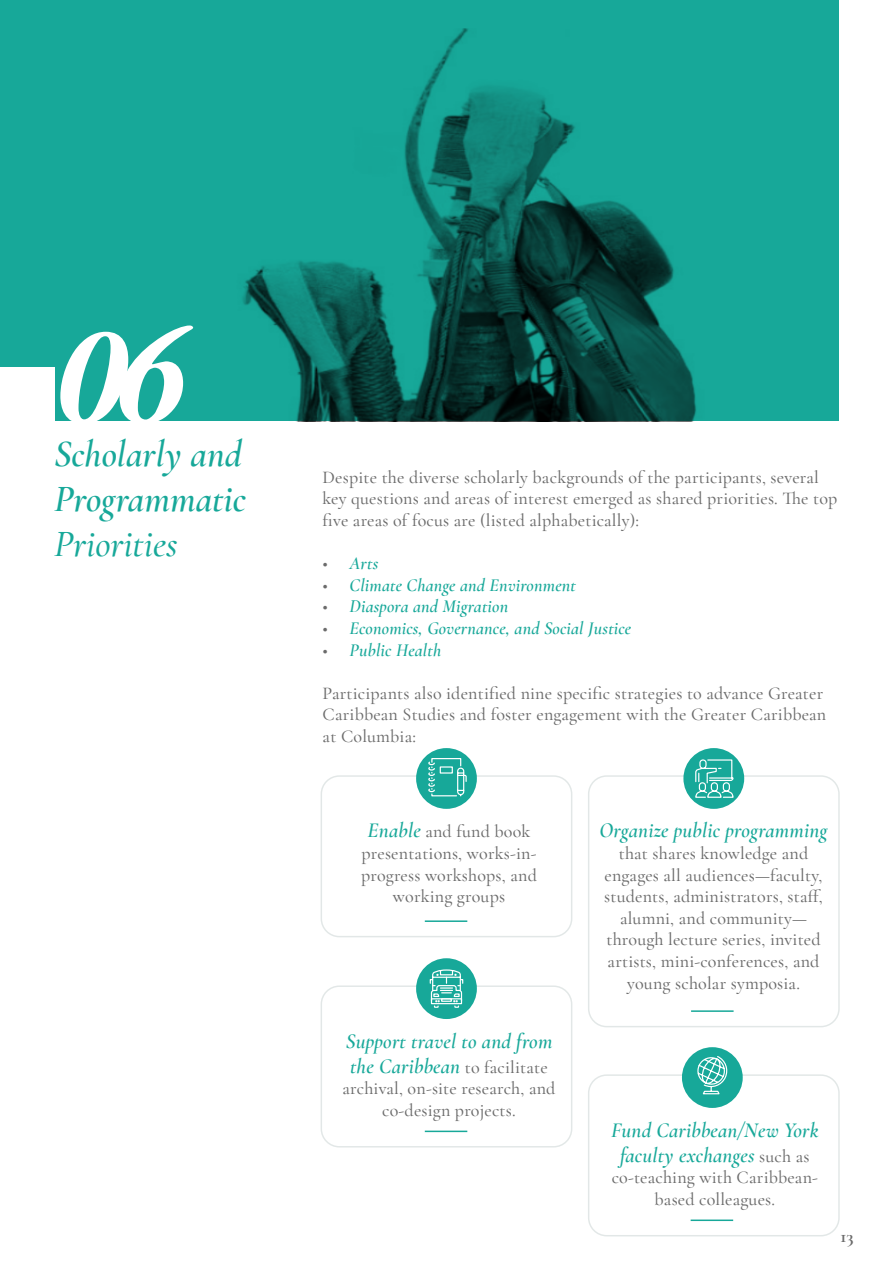
<style>
.page{position:relative;width:893px;height:1263px;background:#fff}
.page>*{position:absolute;margin:0;border:0;box-sizing:border-box;transform-origin:0 0}
.t1{font:italic 700 145.05px "Garamond Premr Pro";color:#fff}
.t2{font:italic 600 37.5px/45px "Cormorant Garamond";color:#17a899}
.t3{font:italic 500 37.5px "Cormorant Garamond";color:#17a899}
.t4{font:italic 600 21px/25.2px "Cormorant Garamond";letter-spacing:.01em;color:#17a899}
.t5{font:500 18px/21.6px "Cormorant Garamond";letter-spacing:.01em;color:#6b6b6b;text-align:center}
.t6{font:italic 600 18px "Cormorant Garamond";letter-spacing:.01em;color:#17a899}
.t7{font:700 18px "Cormorant Garamond";color:#6b6b6b}
.s1{font-weight:500;font-style:normal;color:#6b6b6b}
.s2{font-weight:600;font-style:italic;font-size:21px;color:#17a899}
.s3{font-weight:500;font-style:normal;font-size:18px;color:#6b6b6b}
</style>
<div class="page">
<div style="left:321px;top:775px;width:251px;height:162px;border:2px solid #8ca19f;border-radius:18px"></div>
<div style="left:321px;top:985px;width:251px;height:162px;border:2px solid #8ca19f;border-radius:18px"></div>
<div style="left:588px;top:1074px;width:252px;height:162px;border:2px solid #8ca19f;border-radius:18px"></div>
<div style="left:588px;top:775px;width:252px;height:252px;border:2px solid #8ca19f;border-radius:18px"></div>
<div style="left:416px;top:748px;width:61px;height:61px;background:#17a899;border-radius:50%"></div>
<div style="left:416px;top:958px;width:61px;height:61px;background:#17a899;border-radius:50%"></div>
<div style="left:682px;top:1047px;width:61px;height:61px;background:#17a899;border-radius:50%"></div>
<div style="left:683px;top:748px;width:61px;height:61px;background:#17a899;border-radius:50%"></div>
<svg style="left:0;top:0;width:839px;height:421px;fill:#17a899"></svg>
<div style="left:0;top:368px;width:54px;height:54px;background:#fff"></div>
<svg style="left:428px;top:758px;width:39px;height:39px"></svg>
<svg style="left:695px;top:759px;width:39px;height:39px"></svg>
<svg style="left:429px;top:969px;width:35px;height:39px"></svg>
<svg style="left:697px;top:1056px;width:31px;height:39px"></svg>
<hr style="left:425px;top:920px;width:42px;height:2px;background:#17a899">
<hr style="left:425px;top:1130px;width:42px;height:2px;background:#17a899">
<hr style="left:691px;top:1219px;width:42px;height:2px;background:#17a899">
<hr style="left:691px;top:1010px;width:43px;height:2px;background:#17a899">
<h1 class="t1" style="left:54px;top:287px;width:133px">06</h1>
<h2 class="t2" style="left:54px;top:432px;width:193px">Scholarly and<br>Programmatic</h2>
<h2 class="t3" style="left:54px;top:522px;width:125px">Priorities</h2>
<p class="t5" style="left:323px;top:466px;width:516px;text-align:left">Despite the diverse scholarly backgrounds of the participants, several key questions and areas of interest emerged as shared priorities. The top five areas of focus are (listed alphabetically):</p>
<p class="t6" style="left:323px;top:553px;width:57px"><span class="s1">•</span> Arts</p>
<p class="t6" style="left:323px;top:574px;width:255px"><span class="s1">•</span> Climate Change and Environment</p>
<p class="t6" style="left:323px;top:596px;width:187px"><span class="s1">•</span> Diaspora and Migration</p>
<p class="t6" style="left:323px;top:617px;width:310px"><span class="s1">•</span> Economics, Governance, and Social Justice</p>
<p class="t6" style="left:323px;top:639px;width:120px"><span class="s1">•</span> Public Health</p>
<p class="t5" style="left:323px;top:682px;width:505px;text-align:left">Participants also identified nine specific strategies to advance Greater<br>Caribbean Studies and foster engagement with the Greater Caribbean at Columbia:</p>
<p class="t5" style="left:361px;top:821px;width:177px"><span class="s2">Enable</span> and fund book presentations, works-in&shy;progress workshops, and working groups</p>
<p class="t4" style="left:346px;top:1028px;width:208px">Support travel to and from the Caribbean <span class="s3">to facilitate</span></p>
<p class="t5" style="left:342px;top:1078px;width:214px">archival, on-site research, and co-design projects.</p>
<p class="t4" style="left:600px;top:818px;width:229px">Organize public programming</p>
<p class="t5" style="left:604px;top:842px;width:220px">that shares knowledge and engages all audiences—faculty, students, administrators, staff, alumni, and community— through lecture series, invited artists, mini-conferences, and young scholar symposia.</p>
<p class="t4" style="left:611px;top:1117px;width:209px;text-align:center">Fund Caribbean/New York faculty exchanges <span class="s3">such as</span></p>
<p class="t5" style="left:612px;top:1167px;width:208px">co-teaching with Caribbean&shy;based colleagues.</p>
<p class="t7" style="left:840px;top:1225px;width:15px">13</p>
</div>
